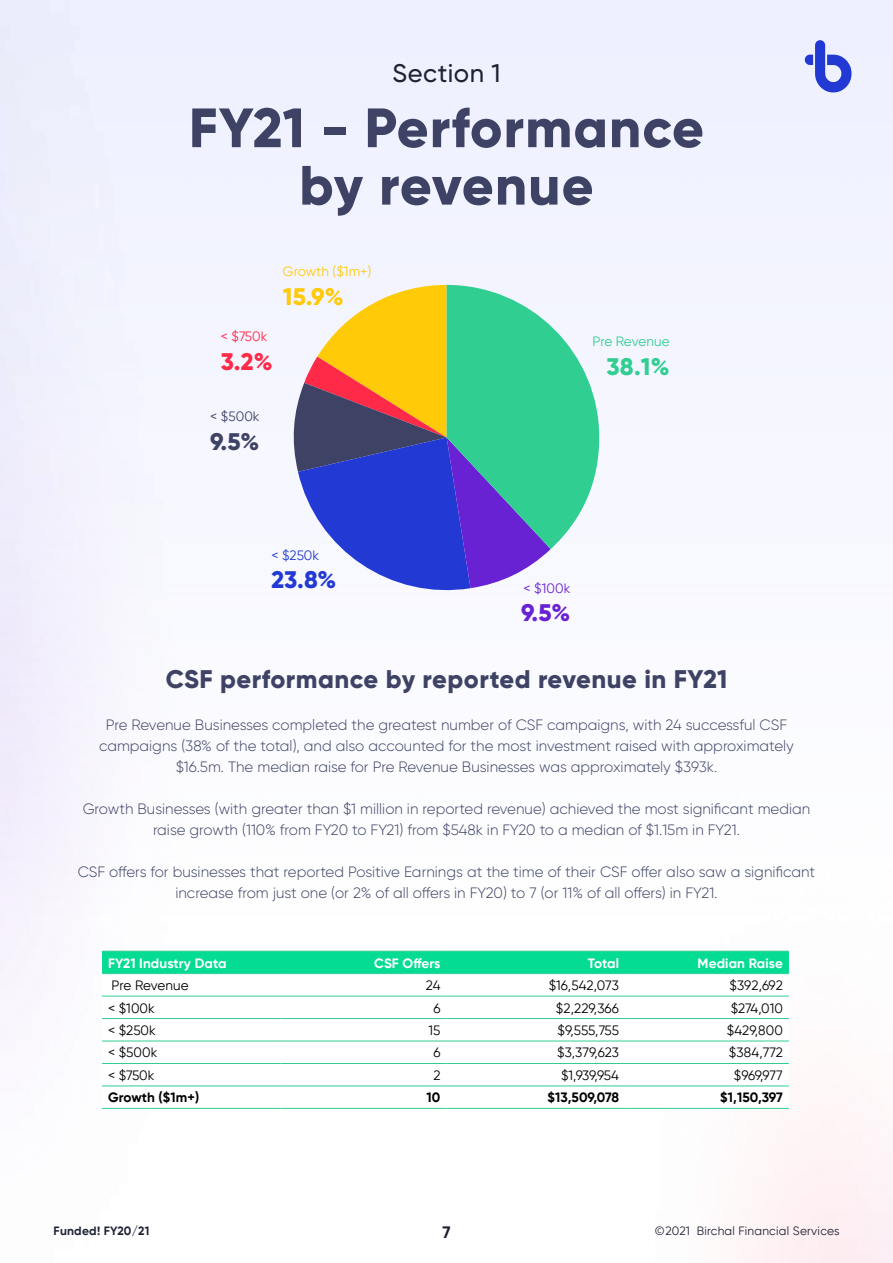
<style>
.page{position:relative;width:893px;height:1263px;background:#fff}
.page>*{position:absolute;margin:0;border:0;box-sizing:border-box;transform-origin:0 0}
.t1{font:800 55.35px/57.4px "Gilroy";letter-spacing:.02em;color:#3e4365;text-align:center}
.t2{font:800 25.5px "Gilroy";letter-spacing:.02em;color:#3e4365}
.t3{font:500 25.5px "Gilroy";letter-spacing:.02em;color:#1f2233}
.t4{font:800 24px "Gilroy";color:#30ce91}
.t5{font:800 24px "Gilroy";color:#223ad3}
.t6{font:800 24px "Gilroy";color:#ffca07}
.t7{font:800 24px "Gilroy";color:#6922d3}
.t8{font:800 24px "Gilroy";color:#3e4365}
.t9{font:800 24px "Gilroy";color:#ff2948}
.t10{font:700 16.5px "Gilroy";color:#1f2233}
.t11{font:300 15px/21px "Gilroy";color:#3e4365;text-align:center}
.t12{font:13.5px "Gilroy";letter-spacing:.005em;color:#000}
.t13{font:700 13.5px "Gilroy";letter-spacing:.01em;color:#fff}
.t14{font:700 13.5px "Gilroy";color:#000}
.t15{font:13.5px "Gilroy";letter-spacing:.01em;color:#ffca07}
.t16{font:13.5px "Gilroy";letter-spacing:-.005em;color:#30ce91}
.t17{font:13.5px "Gilroy";color:#6922d3}
.t18{font:13.5px "Gilroy";color:#223ad3}
.t19{font:13.5px "Gilroy";color:#3e4365}
.t20{font:13.5px "Gilroy";color:#ff2948}
.t21{font:12px "Gilroy";letter-spacing:.02em;color:#1f2233}
.t22{font:700 12px "Gilroy";letter-spacing:.02em;color:#1f2233}
.s1{font-family:"DIN"}
</style>
<div class="page">
<svg style="left:805px;top:40px;width:46px;height:52px"></svg>
<div style="left:102px;top:952px;width:687px;height:21px;background:#04dc93"></div>
<svg style="left:102px;top:974px;width:687px;height:134px"></svg>
<hr style="left:102px;top:951px;width:179px;height:1px;background:#30ce91">
<hr style="left:281px;top:951px;width:165px;height:1px;background:#30ce91">
<hr style="left:446px;top:951px;width:179px;height:1px;background:#30ce91">
<hr style="left:625px;top:951px;width:164px;height:1px;background:#30ce91">
<hr style="left:102px;top:973px;width:179px;height:1px;background:#30ce91">
<hr style="left:281px;top:973px;width:165px;height:1px;background:#30ce91">
<hr style="left:446px;top:973px;width:179px;height:1px;background:#30ce91">
<hr style="left:625px;top:973px;width:164px;height:1px;background:#30ce91">
<hr style="left:102px;top:996px;width:179px;height:1px;background:#30ce91">
<hr style="left:281px;top:996px;width:165px;height:1px;background:#30ce91">
<hr style="left:446px;top:996px;width:179px;height:1px;background:#30ce91">
<hr style="left:625px;top:996px;width:164px;height:1px;background:#30ce91">
<hr style="left:102px;top:1018px;width:179px;height:1px;background:#30ce91">
<hr style="left:281px;top:1018px;width:165px;height:1px;background:#30ce91">
<hr style="left:446px;top:1018px;width:179px;height:1px;background:#30ce91">
<hr style="left:625px;top:1018px;width:164px;height:1px;background:#30ce91">
<hr style="left:102px;top:1041px;width:179px;height:1px;background:#30ce91">
<hr style="left:281px;top:1041px;width:165px;height:1px;background:#30ce91">
<hr style="left:446px;top:1041px;width:179px;height:1px;background:#30ce91">
<hr style="left:625px;top:1041px;width:164px;height:1px;background:#30ce91">
<hr style="left:102px;top:1063px;width:179px;height:1px;background:#30ce91">
<hr style="left:281px;top:1063px;width:165px;height:1px;background:#30ce91">
<hr style="left:446px;top:1063px;width:179px;height:1px;background:#30ce91">
<hr style="left:625px;top:1063px;width:164px;height:1px;background:#30ce91">
<hr style="left:102px;top:1086px;width:179px;height:1px;background:#30ce91">
<hr style="left:281px;top:1086px;width:165px;height:1px;background:#30ce91">
<hr style="left:446px;top:1086px;width:179px;height:1px;background:#30ce91">
<hr style="left:625px;top:1086px;width:164px;height:1px;background:#30ce91">
<hr style="left:102px;top:1108px;width:179px;height:1px;background:#30ce91">
<hr style="left:281px;top:1108px;width:165px;height:1px;background:#30ce91">
<hr style="left:446px;top:1108px;width:179px;height:1px;background:#30ce91">
<hr style="left:625px;top:1108px;width:164px;height:1px;background:#30ce91">
<svg style="left:291px;top:285px;width:308px;height:316px"></svg>
<h2 class="t3" style="left:392px;top:57px;width:110px">Section 1</h2>
<h1 class="t1" style="left:189px;top:99px;width:517px">FY21 - Performance by revenue</h1>
<p class="t20" style="left:221px;top:328px;width:48px">&lt; $750k</p>
<h3 class="t9" style="left:221px;top:346px;width:53px">3.2%</h3>
<p class="t15" style="left:283px;top:263px;width:90px">Growth ($1m+)</p>
<h3 class="t6" style="left:283px;top:281px;width:62px">15.9%</h3>
<p class="t19" style="left:210px;top:408px;width:51px">&lt; $500k</p>
<h3 class="t8" style="left:210px;top:426px;width:51px">9.5%</h3>
<p class="t18" style="left:271px;top:547px;width:49px">&lt; $250k</p>
<h3 class="t5" style="left:271px;top:565px;width:67px">23.8%</h3>
<p class="t16" style="left:592px;top:333px;width:79px">Pre Revenue</p>
<h3 class="t4" style="left:606px;top:351px;width:65px">38.1%</h3>
<p class="t17" style="left:523px;top:580px;width:48px">&lt; $100k</p>
<h3 class="t7" style="left:521px;top:598px;width:51px">9.5%</h3>
<h2 class="t2" style="left:166px;top:663px;width:563px">CSF performance by reported revenue in FY21</h2>
<p class="t11" style="left:99px;top:714px;width:696px">Pre Revenue Businesses completed the greatest number of CSF campaigns, with 24 successful CSF campaigns (38% of the total), and also accounted for the most investment raised with approximately $16.5m. The median raise for Pre Revenue Businesses was approximately $393k.</p>
<p class="t11" style="left:83px;top:798px;width:729px">Growth Businesses (with greater than $1 million in reported revenue) achieved the most significant median raise growth (110% from FY20 to FY21) from $548k in FY20 to a median of $1.15m in FY21.</p>
<p class="t11" style="left:78px;top:861px;width:739px">CSF offers for businesses that reported Positive Earnings at the time of their CSF offer also saw a significant increase from just one (or 2% of all offers in FY20) to 7 (or 11% of all offers) in FY21.</p>
<p class="t13" style="left:108px;top:954px;width:120px">FY21 Industry Data</p>
<p class="t13" style="left:374px;top:954px;width:68px">CSF Offers</p>
<p class="t13" style="left:588px;top:954px;width:33px">Total</p>
<p class="t13" style="left:698px;top:954px;width:87px">Median Raise</p>
<p class="t12" style="left:112px;top:977px;width:79px">Pre Revenue</p>
<p class="t12" style="left:426px;top:977px;width:16px">24</p>
<p class="t12" style="left:549px;top:977px;width:72px">$16,542,073</p>
<p class="t12" style="left:730px;top:977px;width:55px">$392,692</p>
<p class="t12" style="left:108px;top:999px;width:48px">&lt; $100k</p>
<p class="t12" style="left:433px;top:999px;width:9px">6</p>
<p class="t12" style="left:556px;top:999px;width:65px">$2,229,366</p>
<p class="t12" style="left:731px;top:999px;width:54px">$274,010</p>
<p class="t12" style="left:108px;top:1022px;width:49px">&lt; $250k</p>
<p class="t12" style="left:428px;top:1022px;width:14px">15</p>
<p class="t12" style="left:557px;top:1022px;width:63px">$9,555,755</p>
<p class="t12" style="left:727px;top:1022px;width:58px">$429,800</p>
<p class="t12" style="left:108px;top:1044px;width:51px">&lt; $500k</p>
<p class="t12" style="left:433px;top:1044px;width:9px">6</p>
<p class="t12" style="left:557px;top:1044px;width:63px">$3,379,623</p>
<p class="t12" style="left:729px;top:1044px;width:56px">$384,772</p>
<p class="t12" style="left:108px;top:1067px;width:48px">&lt; $750k</p>
<p class="t12" style="left:433px;top:1067px;width:9px">2</p>
<p class="t12" style="left:561px;top:1067px;width:60px">$1,939,954</p>
<p class="t12" style="left:734px;top:1067px;width:51px">$969,977</p>
<p class="t14" style="left:108px;top:1089px;width:93px">Growth ($1m+)</p>
<p class="t14" style="left:427px;top:1089px;width:15px">10</p>
<p class="t14" style="left:548px;top:1089px;width:73px">$13,509,078</p>
<p class="t14" style="left:720px;top:1089px;width:64px">$1,150,397</p>
<p class="t22" style="left:54px;top:1223px;width:97px">Funded! FY20/21</p>
<p class="t10" style="left:442px;top:1222px;width:10px">7</p>
<p class="t21" style="left:654px;top:1224px;width:187px"><span class="s1">©</span>2021 Birchal Financial Services</p>
</div>
